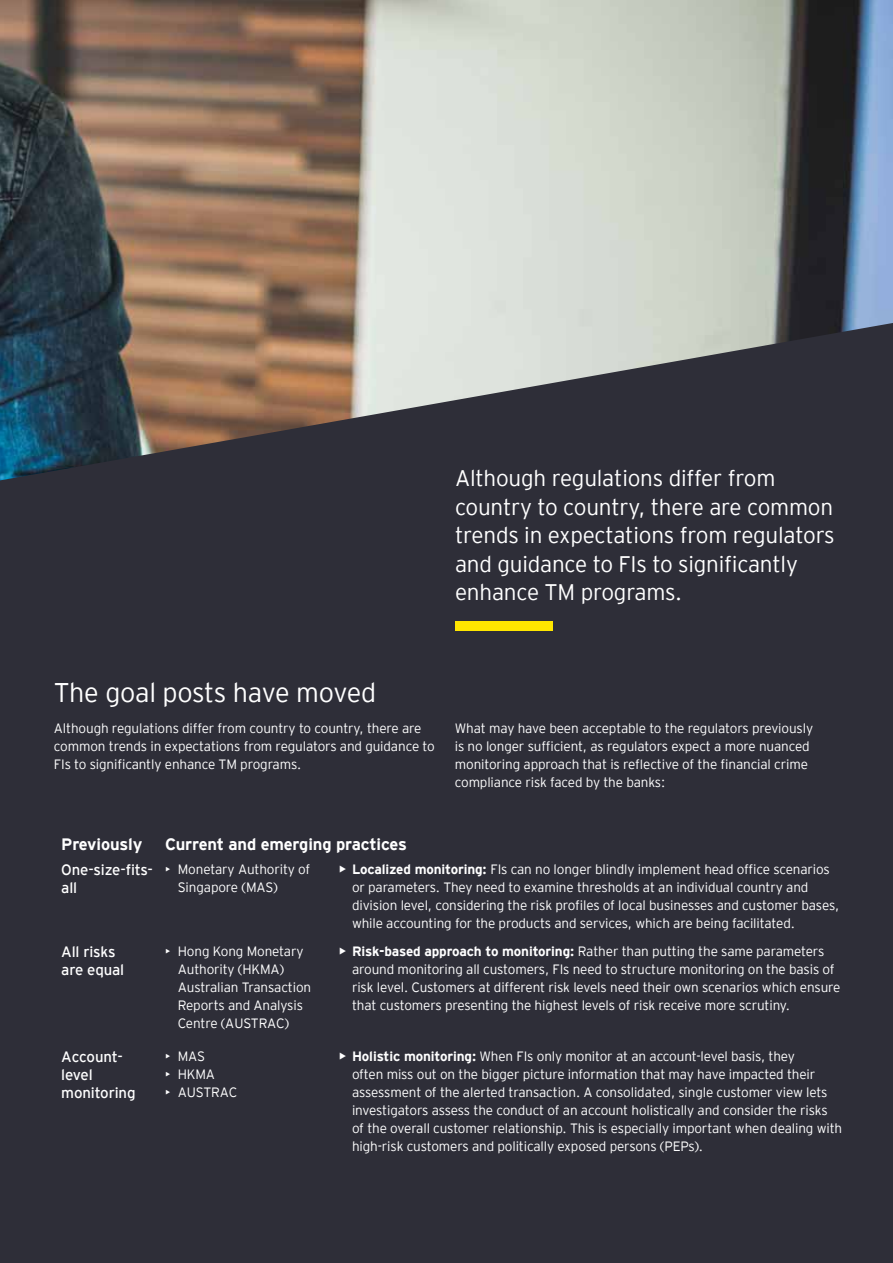
<style>
.page{position:relative;width:893px;height:1263px;background:#2e2e38}
.page>*{position:absolute;margin:0;border:0;box-sizing:border-box;transform-origin:0 0}
.t1{font:300 27px "EY Interstate";letter-spacing:-.015em;color:#fff}
.t2{font:300 22.5px/28.5px "EY Interstate";letter-spacing:-.01em;color:#fff}
.t3{font:700 16.5px "EY Interstate";letter-spacing:-.01em;color:#fff}
.t4{font:15px/18px "EY Interstate";letter-spacing:-.01em;color:#fff}
.t5{font:300 13.5px/18px "EY Interstate";letter-spacing:-.01em;color:#fff}
.s1{font-weight:700}
</style>
<div class="page">
<img style="left:0;top:0;width:893px;height:480px">
<div style="left:455px;top:622px;width:98px;height:9px;background:#ffe600"></div>
<h2 class="t2" style="left:455px;top:463px;width:381px">Although regulations differ from country to country, there are common trends in expectations from regulators and guidance to FIs to significantly enhance TM programs.</h2>
<h1 class="t1" style="left:54px;top:673px;width:324px">The goal posts have moved</h1>
<p class="t5" style="left:54px;top:718px;width:382px">Although regulations differ from country to country, there are common trends in expectations from regulators and guidance to<br>FIs to significantly enhance TM programs.</p>
<p class="t5" style="left:455px;top:718px;width:360px">What may have been acceptable to the regulators previously is no longer sufficient, as regulators expect a more nuanced monitoring approach that is reflective of the financial crime compliance risk faced by the banks:</p>
<p class="t3" style="left:61px;top:832px;width:83px">Previously</p>
<p class="t3" style="left:165px;top:832px;width:243px">Current and emerging practices</p>
<p class="t4" style="left:61px;top:860px;width:93px">One-size-fits&shy;all</p>
<p class="t5" style="left:178px;top:859px;width:134px;text-indent:-13px">• Monetary Authority of<br>Singapore (MAS)</p>
<p class="t5" style="left:352px;top:859px;width:489px;text-indent:-13px"><span class="s1">• Localized monitoring:</span> FIs can no longer blindly implement head office scenarios or parameters. They need to examine thresholds at an individual country and division level, considering the risk profiles of local businesses and customer bases, while accounting for the products and services, which are being facilitated.</p>
<p class="t4" style="left:61px;top:942px;width:64px">All risks are equal</p>
<p class="t5" style="left:178px;top:942px;width:135px;text-indent:-13px">• Hong Kong Monetary<br>Authority (HKMA)<br>Australian Transaction<br>Reports and Analysis<br>Centre (AUSTRAC)</p>
<p class="t5" style="left:352px;top:942px;width:490px;text-indent:-13px"><span class="s1">• Risk-based approach to monitoring:</span> Rather than putting the same parameters around monitoring all customers, FIs need to structure monitoring on the basis of risk level. Customers at different risk levels need their own scenarios which ensure that customers presenting the highest levels of risk receive more scrutiny.</p>
<p class="t4" style="left:61px;top:1047px;width:76px">Account&shy;level monitoring</p>
<p class="t5" style="left:165px;top:1046px;width:42px">• MAS</p>
<p class="t5" style="left:352px;top:1046px;width:492px;text-indent:-13px"><span class="s1">• Holistic monitoring:</span> When FIs only monitor at an account-level basis, they<br>often miss out on the bigger picture information that may have impacted their assessment of the alerted transaction. A consolidated, single customer view lets investigators assess the conduct of an account holistically and consider the risks of the overall customer relationship. This is especially important when dealing with high-risk customers and politically exposed persons (PEPs).</p>
<p class="t5" style="left:165px;top:1064px;width:52px">• HKMA</p>
<p class="t5" style="left:165px;top:1082px;width:74px">• AUSTRAC</p>
</div>
